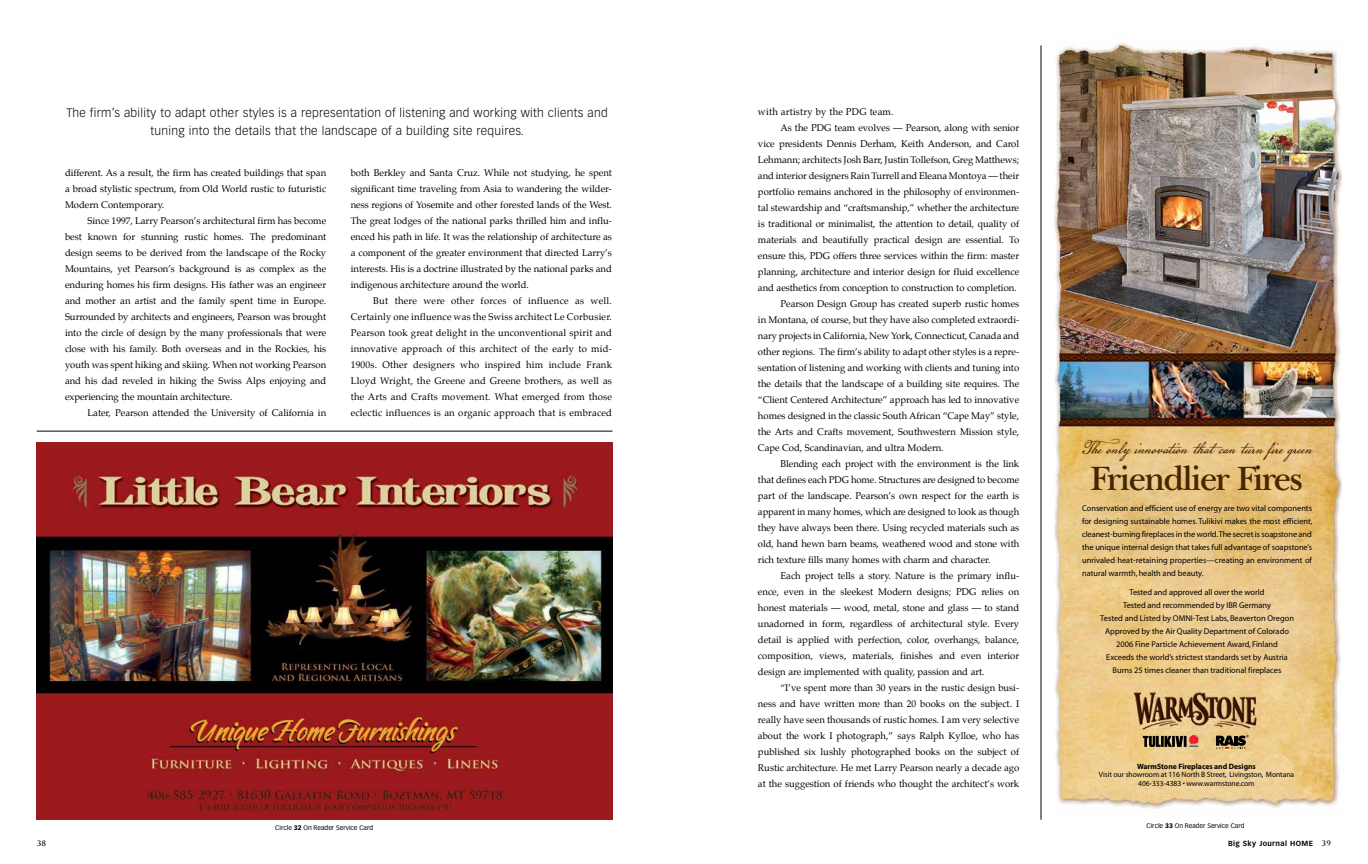
<style>
.page{position:relative;width:1368px;height:864px;background:#fff}
.page>*{position:absolute;margin:0;border:0;box-sizing:border-box;transform-origin:0 0}
.t1{font:600 34.7px "New Baskerville IT Cby BT";letter-spacing:-.045em;color:#462800}
.t2{font:19.3px "American Scribe";color:#462800}
.t3{font:300 12px/18px "Vectora LH";letter-spacing:.025em;color:#000;text-align:center}
.t4{font:9.5px/16px "Palatino";color:#000;text-align:justify}
.t5{font:9.5px "Palatino";letter-spacing:.02em;color:#000}
.t6{font:8.4px/13px "Myriad";color:#000;text-align:justify}
.t7{font:7.7px/8.7px "Myriad";letter-spacing:-.01em;color:#000;text-align:center}
.t8{font:700 7.7px "Myriad";color:#000}
.t9{font:700 7.2px "Vectora LH";letter-spacing:.05em;color:#000}
.t10{font:700 7.2px "Trajan";color:#000}
.t11{font:6.5px "Vectora LH";color:#000}
.s1{font-weight:900}
.s2{font-family:"Trajan"}
</style>
<div class="page">
<img style="left:1054px;top:43px;width:288px;height:766px">
<svg style="left:1143px;top:735px;width:56px;height:12px"></svg>
<svg style="left:1216px;top:735px;width:33px;height:14px"></svg>
<hr style="left:1041px;top:45px;width:1px;height:775px;background:#000">
<hr style="left:37px;top:431px;width:575px;height:1px;background:#000">
<img style="left:36px;top:443px;width:576px;height:377px">
<p class="t3" style="left:66px;top:104px;width:543px">The firm’s ability to adapt other styles is a representation of listening and working with clients and tuning into the details that the landscape of a building site requires.</p>
<p class="t4" style="left:65px;top:165px;width:263px">different. As a result, the firm has created buildings that span a broad stylistic spectrum, from Old World rustic to futuristic Modern Contemporary.</p>
<p class="t4" style="left:65px;top:213px;width:263px;text-indent:22px">Since 1997, Larry Pearson’s architectural firm has become best known for stunning rustic homes. The predominant design seems to be derived from the landscape of the Rocky Mountains, yet Pearson’s background is as complex as the enduring homes his firm designs. His father was an engineer and mother an artist and the family spent time in Europe.<br>Surrounded by architects and engineers, Pearson was brought into the circle of design by the many professionals that were close with his family. Both overseas and in the Rockies, his youth was spent hiking and skiing. When not working Pearson and his dad reveled in hiking the Swiss Alps enjoying and experiencing the mountain architecture.</p>
<p class="t4" style="left:87px;top:405px;width:240px">Later, Pearson attended the University of California in</p>
<p class="t4" style="left:351px;top:165px;width:263px">both Berkley and Santa Cruz. While not studying, he spent significant time traveling from Asia to wandering the wilder&shy;ness regions of Yosemite and other forested lands of the West.<br>The great lodges of the national parks thrilled him and influ&shy;enced his path in life. It was the relationship of architecture as a component of the greater environment that directed Larry’s interests. His is a doctrine illustrated by the national parks and indigenous architecture around the world.</p>
<p class="t4" style="left:351px;top:292px;width:263px;text-indent:22px">But there were other forces of influence as well.<br>Certainly one influence was the Swiss architect Le Corbusier.<br>Pearson took great delight in the unconventional spirit and innovative approach of this architect of the early to mid-1900s. Other designers who inspired him include Frank Lloyd Wright, the Greene and Greene brothers, as well as the Arts and Crafts movement. What emerged from those eclectic influences is an organic approach that is embraced</p>
<p class="t11" style="left:275px;top:824px;width:100px">Circle <span class="s1">32</span> On Reader Service Card</p>
<p class="t5" style="left:758px;top:104px;width:137px">with artistry by the PDG team.</p>
<p class="t4" style="left:780px;top:120px;width:240px">As the PDG team evolves — Pearson, along with senior</p>
<p class="t4" style="left:758px;top:136px;width:263px">vice presidents Dennis Derham, Keith Anderson, and Carol</p>
<p class="t4" style="left:758px;top:152px;width:263px">Lehmann; architects Josh Barr, Justin Tollefson, Greg Matthews;</p>
<p class="t4" style="left:758px;top:168px;width:263px">and interior designers Rain Turrell and Eleana Montoya — their</p>
<p class="t4" style="left:758px;top:184px;width:263px">portfolio remains anchored in the philosophy of environmen-</p>
<p class="t4" style="left:758px;top:200px;width:263px">tal stewardship and “craftsmanship,” whether the architecture</p>
<p class="t4" style="left:758px;top:216px;width:263px">is traditional or minimalist, the attention to detail, quality of</p>
<p class="t4" style="left:758px;top:232px;width:263px">materials and beautifully practical design are essential. To</p>
<p class="t4" style="left:758px;top:248px;width:263px">ensure this, PDG offers three services within the firm: master</p>
<p class="t4" style="left:758px;top:264px;width:263px">planning, architecture and interior design for fluid excellence</p>
<p class="t4" style="left:758px;top:280px;width:260px">and aesthetics from conception to construction to completion.</p>
<p class="t4" style="left:780px;top:296px;width:240px">Pearson Design Group has created superb rustic homes</p>
<p class="t4" style="left:758px;top:312px;width:263px">in Montana, of course, but they have also completed extraordi-</p>
<p class="t4" style="left:758px;top:328px;width:263px">nary projects in California, New York, Connecticut, Canada and</p>
<p class="t4" style="left:758px;top:344px;width:263px">other regions. The firm’s ability to adapt other styles is a repre-</p>
<p class="t4" style="left:758px;top:360px;width:263px">sentation of listening and working with clients and tuning into</p>
<p class="t4" style="left:758px;top:376px;width:263px">the details that the landscape of a building site requires. The</p>
<p class="t4" style="left:758px;top:392px;width:263px">“Client Centered Architecture” approach has led to innovative</p>
<p class="t4" style="left:758px;top:408px;width:263px">homes designed in the classic South African “Cape May” style,</p>
<p class="t4" style="left:758px;top:424px;width:263px">the Arts and Crafts movement, Southwestern Mission style,</p>
<p class="t4" style="left:758px;top:440px;width:187px">Cape Cod, Scandinavian, and ultra Modern.</p>
<p class="t4" style="left:780px;top:456px;width:240px">Blending each project with the environment is the link</p>
<p class="t4" style="left:758px;top:472px;width:263px">that defines each PDG home. Structures are designed to become</p>
<p class="t4" style="left:758px;top:488px;width:263px">part of the landscape. Pearson’s own respect for the earth is</p>
<p class="t4" style="left:758px;top:504px;width:263px">apparent in many homes, which are designed to look as though</p>
<p class="t4" style="left:758px;top:520px;width:263px">they have always been there. Using recycled materials such as</p>
<p class="t4" style="left:758px;top:536px;width:263px">old, hand hewn barn beams, weathered wood and stone with</p>
<p class="t4" style="left:758px;top:552px;width:234px">rich texture fills many homes with charm and character.</p>
<p class="t4" style="left:780px;top:568px;width:240px">Each project tells a story. Nature is the primary influ-</p>
<p class="t4" style="left:758px;top:584px;width:263px">ence, even in the sleekest Modern designs; PDG relies on</p>
<p class="t4" style="left:758px;top:600px;width:263px">honest materials — wood, metal, stone and glass — to stand</p>
<p class="t4" style="left:758px;top:616px;width:263px">unadorned in form, regardless of architectural style. Every</p>
<p class="t4" style="left:758px;top:632px;width:263px">detail is applied with perfection, color, overhangs, balance,</p>
<p class="t4" style="left:758px;top:648px;width:263px">composition, views, materials, finishes and even interior</p>
<p class="t4" style="left:758px;top:664px;width:228px">design are implemented with quality, passion and art.</p>
<p class="t4" style="left:780px;top:680px;width:240px">“I’ve spent more than 30 years in the rustic design busi-</p>
<p class="t4" style="left:758px;top:696px;width:263px">ness and have written more than 20 books on the subject. I</p>
<p class="t4" style="left:758px;top:712px;width:263px">really have seen thousands of rustic homes. I am very selective</p>
<p class="t4" style="left:758px;top:728px;width:263px">about the work I photograph,” says Ralph Kylloe, who has</p>
<p class="t4" style="left:758px;top:744px;width:263px">published six lushly photographed books on the subject of</p>
<p class="t4" style="left:758px;top:760px;width:263px">Rustic architecture. He met Larry Pearson nearly a decade ago</p>
<p class="t4" style="left:758px;top:776px;width:263px">at the suggestion of friends who thought the architect’s work</p>
<h2 class="t2" style="left:1081px;top:435px;width:233px">The only innovation that can turn fire green</h2>
<h1 class="t1" style="left:1090px;top:457px;width:215px">Friendlier Fires</h1>
<p class="t6" style="left:1082px;top:502px;width:232px">Conservation and efficient use of energy are two vital components for designing sustainable homes. Tulikivi makes the most efficient, cleanest-burning fireplaces in the world.The secret is soapstone and the unique internal design that takes full advantage of soapstone’s unrivaled heat-retaining properties—creating an environment of natural warmth, health and beauty.</p>
<p class="t6" style="left:1100px;top:587px;width:195px;text-align:center">Tested and approved all over the world<br>Tested and recommended by IBR Germany<br>Tested and Listed by OMNI-Test Labs, Beaverton Oregon Approved by the Air Quality Department of Colorado 2006 Fine Particle Achievement Award, Finland<br>Exceeds the world’s strictest standards set by Austria Burns 25 times cleaner than traditional fireplaces</p>
<p class="t8" style="left:1137px;top:762px;width:120px">WarmStone Fireplaces and Designs</p>
<p class="t7" style="left:1099px;top:771px;width:197px">Visit our showroom at 116 North B Street, Livingston, Montana<br>406-333-4383 • www.warmstone.com</p>
<p class="t11" style="left:1146px;top:822px;width:100px">Circle <span class="s1">33</span> On Reader Service Card</p>
<p class="t10" style="left:37px;top:839px;width:11px">38</p>
<p class="t9" style="left:1228px;top:839px;width:104px">Big Sky Journal HOME <span class="s2">39</span></p>
</div>
